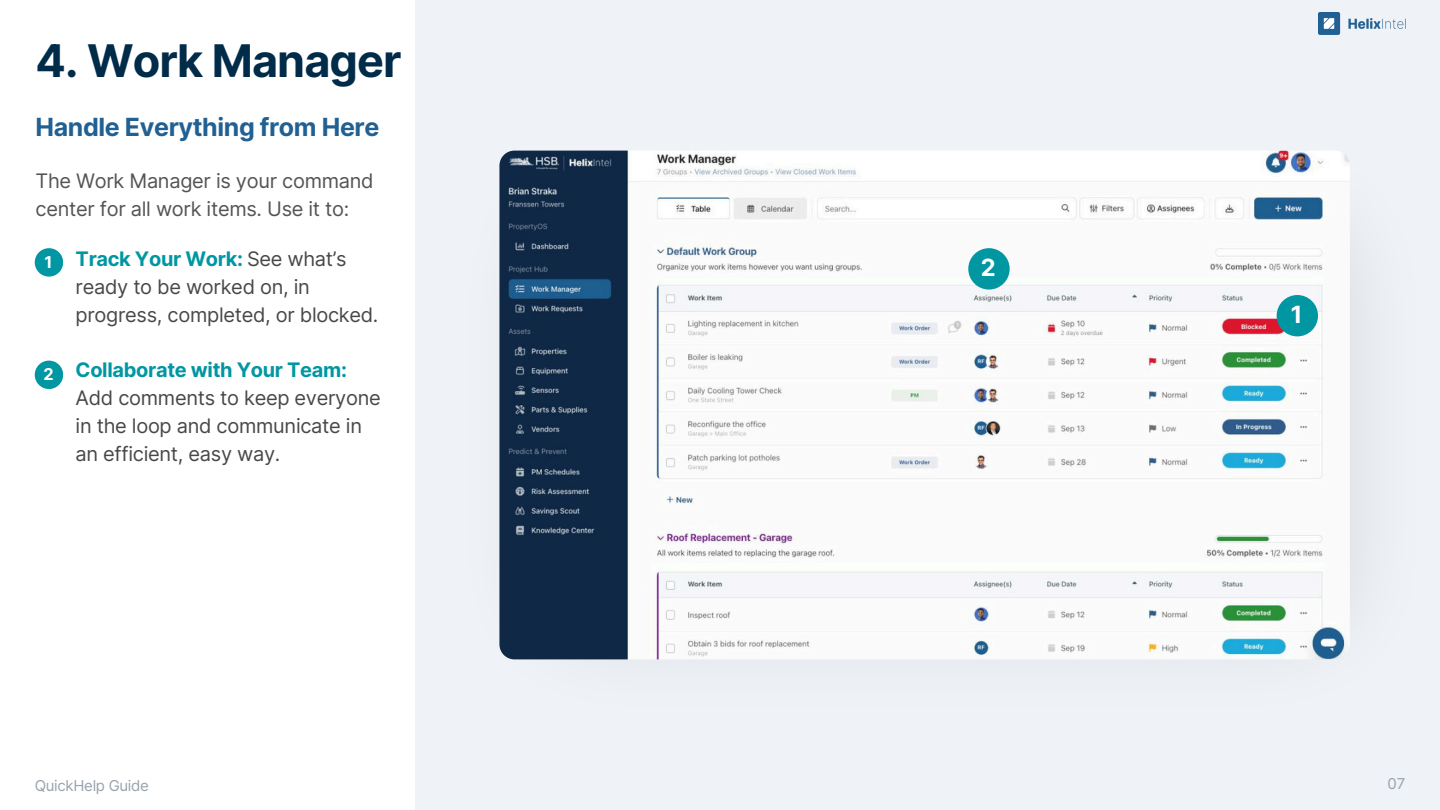
<style>
.page{position:relative;width:1440px;height:810px;background:#fff}
.page>*{position:absolute;margin:0;border:0;box-sizing:border-box;transform-origin:0 0}
.t1{font:700 45px "Inter";letter-spacing:-.02em;color:#002b49}
.t2{font:700 25px "Inter";letter-spacing:-.015em;color:#216093}
.t3{font:700 23.7px "Inter";color:#fff}
.t4{font:20px/27.8px "Inter";letter-spacing:-.015em;color:#484848}
.t5{font:20px/27.8px "Inter";letter-spacing:-.015em;color:#545454}
.t6{font:700 16.3px "Inter";color:#fff}
.t7{font:15px "Inter";letter-spacing:-.02em;color:#97a3ae}
.s1{font-weight:700;color:#0096a2}
</style>
<div class="page">
<div style="left:415px;top:0;width:1025px;height:810px;background:#eff2f6"></div>
<img style="left:1318px;top:13px;width:86px;height:21px">
<img style="left:499px;top:151px;width:851px;height:508px;border-radius:15px">
<div style="left:35px;top:248px;width:28px;height:29px;background:#0096a2;border-radius:50%"></div>
<div style="left:1277px;top:295px;width:41px;height:41px;background:#0096a2;border-radius:50%"></div>
<div style="left:968px;top:248px;width:42px;height:42px;background:#0096a2;border-radius:50%"></div>
<div style="left:35px;top:361px;width:28px;height:28px;background:#0096a2;border-radius:50%"></div>
<h2 class="t1" style="left:35px;top:34px;width:368px">4. Work Manager</h2>
<h1 class="t2" style="left:35px;top:112px;width:345px">Handle Everything from Here</h1>
<p class="t5" style="left:35px;top:167px;width:340px">The Work Manager is your command center for all work items. Use it to:</p>
<p class="t4" style="left:76px;top:245px;width:304px"><span class="s1">Track Your Work:</span> See what’s ready to be worked on, in progress, completed, or blocked.</p>
<p class="t4" style="left:76px;top:356px;width:307px"><span class="s1">Collaborate with Your Team:<br></span>Add comments to keep everyone in the loop and communicate in an efficient, easy way.</p>
<p class="t6" style="left:45px;top:252px;width:9px">1</p>
<p class="t6" style="left:43px;top:364px;width:12px">2</p>
<p class="t3" style="left:981px;top:253px;width:16px">2</p>
<p class="t3" style="left:1291px;top:300px;width:13px">1</p>
<h3 class="t7" style="left:35px;top:776px;width:116px">QuickHelp Guide</h3>
<p class="t7" style="left:1388px;top:775px;width:19px">07</p>
</div>
